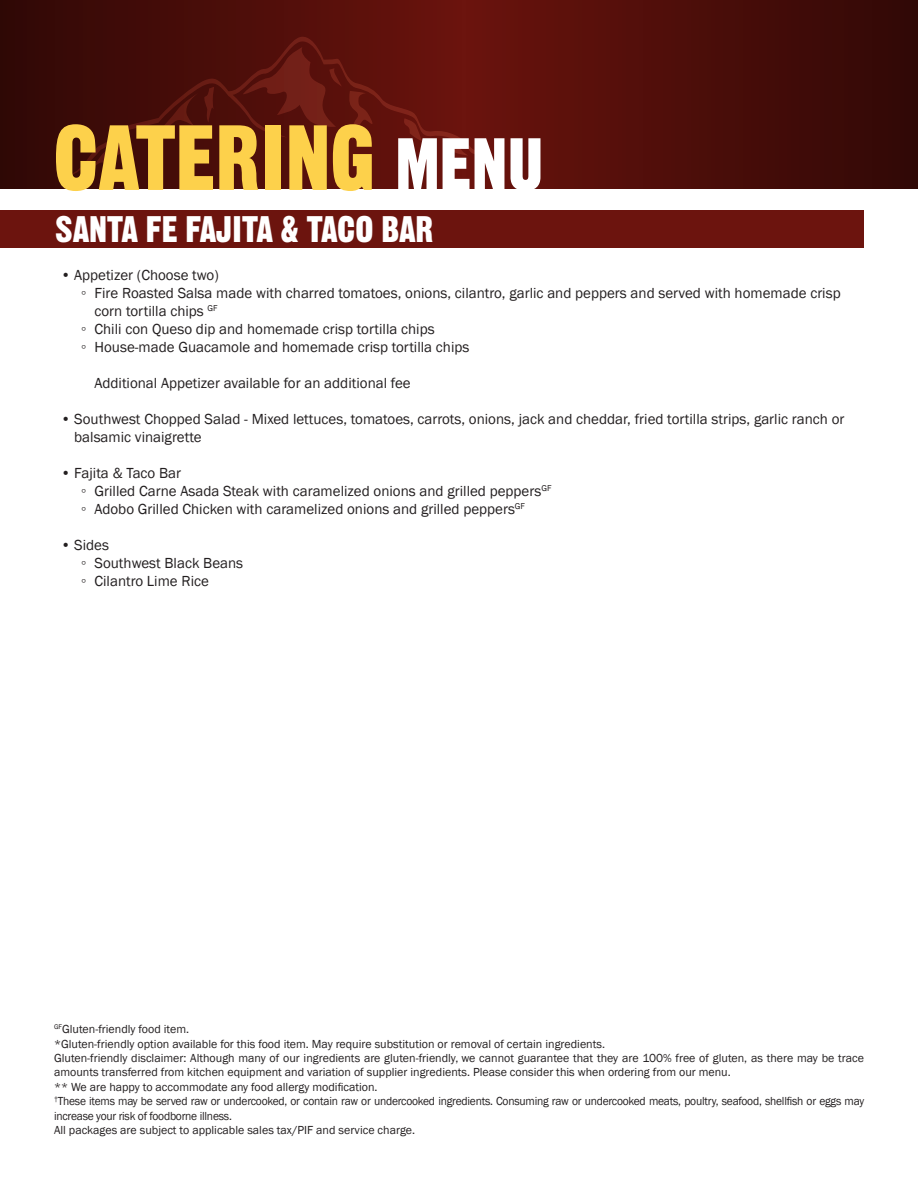
<style>
.page{position:relative;width:918px;height:1188px;background:#fff}
.page>*{position:absolute;margin:0;border:0;box-sizing:border-box;transform-origin:0 0}
.t1{font:90px "Gothic Thirteen Std";color:#fdd14b}
.t2{font:36px "Gothic Thirteen Std";color:#fff}
.t3{font:15px/18px "Franklin Gothic";color:#231f20}
.t4{font:12px/14.4px "Franklin Gothic";color:#231f20}
.s1{font-size:72px;color:#fff}
</style>
<div class="page">
<svg style="left:0;top:0;width:918px;height:189px"></svg>
<svg style="left:68px;top:37px;width:432px;height:139px"></svg>
<svg style="left:243px;top:47px;width:99px;height:81px"></svg>
<svg style="left:348px;top:91px;width:27px;height:49px"></svg>
<svg style="left:402px;top:118px;width:20px;height:23px"></svg>
<svg style="left:442px;top:141px;width:26px;height:14px"></svg>
<svg style="left:158px;top:87px;width:56px;height:44px"></svg>
<svg style="left:92px;top:134px;width:34px;height:36px"></svg>
<div style="left:0;top:210px;width:864px;height:38px;background:#6c140e"></div>
<h1 class="t1" style="left:54px;top:102px;width:491px">CATERING <span class="s1">MENU</span></h1>
<h2 class="t2" style="left:55px;top:207px;width:380px">SANTA FE FAJITA &amp; TACO BAR</h2>
<p class="t3" style="left:61px;top:267px;width:160px">• Appetizer (Choose two)</p>
<p class="t3" style="left:81px;top:285px;width:761px">◦ Fire Roasted Salsa made with charred tomatoes, onions, cilantro, garlic and peppers and served with homemade crisp</p>
<p class="t3" style="left:94px;top:303px;width:125px">corn tortilla chips <sup>GF</sup></p>
<p class="t3" style="left:81px;top:321px;width:355px">◦ Chili con Queso dip and homemade crisp tortilla chips</p>
<p class="t3" style="left:81px;top:339px;width:390px">◦ House-made Guacamole and homemade crisp tortilla chips</p>
<p class="t3" style="left:95px;top:375px;width:318px">Additional Appetizer available for an additional fee</p>
<p class="t3" style="left:74px;top:411px;width:772px;text-indent:-14px">• Southwest Chopped Salad - Mixed lettuces, tomatoes, carrots, onions, jack and cheddar, fried tortilla strips, garlic ranch or balsamic vinaigrette</p>
<p class="t3" style="left:81px;top:465px;width:472px;text-indent:-20px">• Fajita &amp; Taco Bar<br>◦ Grilled Carne Asada Steak with caramelized onions and grilled peppers<sup>GF </sup>◦ Adobo Grilled Chicken with caramelized onions and grilled peppers<sup>GF</sup></p>
<p class="t3" style="left:81px;top:537px;width:164px;text-indent:-20px">• Sides<br>◦ Southwest Black Beans ◦ Cilantro Lime Rice</p>
<p class="t4" style="left:54px;top:1022px;width:812px"><sup>GF</sup>Gluten-friendly food item.<br>*Gluten-friendly option available for this food item. May require substitution or removal of certain ingredients.<br>Gluten-friendly disclaimer: Although many of our ingredients are gluten-friendly, we cannot guarantee that they are 100% free of gluten, as there may be trace amounts transferred from kitchen equipment and variation of supplier ingredients. Please consider this when ordering from our menu.<br>** We are happy to accommodate any food allergy modification.<br><sup>†</sup>These items may be served raw or undercooked, or contain raw or undercooked ingredients. Consuming raw or undercooked meats, poultry, seafood, shellfish or eggs may increase your risk of foodborne illness.<br>All packages are subject to applicable sales tax/PIF and service charge.</p>
</div>
